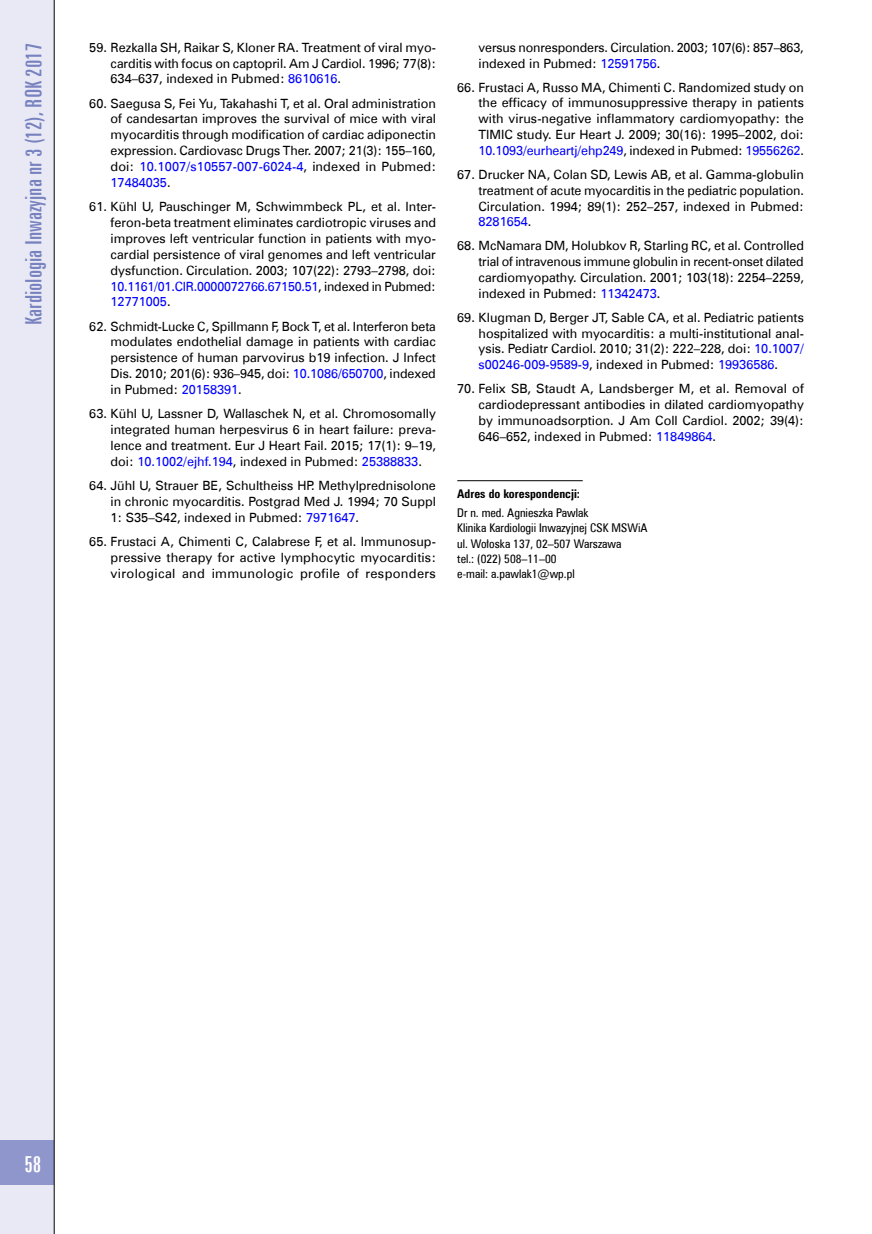
<style>
.page{position:relative;width:872px;height:1234px;background:#fff}
.page>*{position:absolute;margin:0;border:0;box-sizing:border-box;transform-origin:0 0}
.t1{font:22.5px "Zurich X Cn EU";color:#7882bf;scale:1.07 1}
.t2{font:22.5px "Zurich X Cn EU";color:#fff;scale:1.07 1}
.t3{font:12.75px/15.9px "Zurich EU";color:#000;text-align:justify}
.t4{font:12px/15px "Zurich Cn EU";color:#000}
.t5{font:700 12px "Zurich Cn EU";color:#000}
.s1{color:#00f}
</style>
<div class="page">
<div style="left:0;top:0;width:54px;height:1233px;background:#e9e9f6"></div>
<div style="left:0;top:1140px;width:54px;height:44px;background:#8f96cb"></div>
<hr style="left:54px;top:0;width:1px;height:1233px;background:#000">
<hr style="left:457px;top:480px;width:126px;height:1px;background:#000">
<h1 class="t1" style="left:20px;top:325px;width:265px;rotate:-90deg">Kardiologia Inwazyjna nr 3 (12), ROK 2017</h1>
<p class="t3" style="left:111px;top:39px;width:327px;text-indent:-21px">59. Rezkalla SH, Raikar S, Kloner RA. Treatment of viral myo&shy;carditis with focus on captopril. Am J Cardiol. 1996; 77(8):<br>634–637, indexed in Pubmed: <span class="s1">8610616</span>.</p>
<p class="t3" style="left:111px;top:95px;width:327px;text-indent:-21px">60. Saegusa S, Fei Yu, Takahashi T, et al. Oral administration of candesartan improves the survival of mice with viral myocarditis through modification of cardiac adiponectin expression. Cardiovasc Drugs Ther. 2007; 21(3): 155–160, doi: <span class="s1">10.1007/s10557-007-6024-4</span>, indexed in Pubmed:<br><span class="s1">17484035</span>.</p>
<p class="t3" style="left:111px;top:198px;width:327px;text-indent:-21px">61. Kühl U, Pauschinger M, Schwimmbeck PL, et al. Inter&shy;feron-beta treatment eliminates cardiotropic viruses and improves left ventricular function in patients with myo&shy;cardial persistence of viral genomes and left ventricular dysfunction. Circulation. 2003; 107(22): 2793–2798, doi:<br><span class="s1">10.1161/01.CIR.0000072766.67150.51</span>, indexed in Pubmed:<br><span class="s1">12771005</span>.</p>
<p class="t3" style="left:111px;top:318px;width:327px;text-indent:-21px">62. Schmidt-Lucke C, Spillmann F, Bock T, et al. Interferon beta modulates endothelial damage in patients with cardiac persistence of human parvovirus b19 infection. J Infect Dis. 2010; 201(6): 936–945, doi: <span class="s1">10.1086/650700</span>, indexed in Pubmed: <span class="s1">20158391</span>.</p>
<p class="t3" style="left:111px;top:405px;width:327px;text-indent:-21px">63. Kühl U, Lassner D, Wallaschek N, et al. Chromosomally integrated human herpesvirus 6 in heart failure: preva&shy;lence and treatment. Eur J Heart Fail. 2015; 17(1): 9–19, doi: <span class="s1">10.1002/ejhf.194</span>, indexed in Pubmed: <span class="s1">25388833</span>.</p>
<p class="t3" style="left:111px;top:477px;width:327px;text-indent:-21px">64. Jühl U, Strauer BE, Schultheiss HP. Methylprednisolone in chronic myocarditis. Postgrad Med J. 1994; 70 Suppl 1: S35–S42, indexed in Pubmed: <span class="s1">7971647</span>.</p>
<p class="t3" style="left:111px;top:533px;width:327px;text-indent:-21px">65. Frustaci A, Chimenti C, Calabrese F, et al. Immunosup&shy;pressive therapy for active lymphocytic myocarditis: virological and immunologic profile of responders</p>
<p class="t3" style="left:478px;top:39px;width:327px">versus nonresponders. Circulation. 2003; 107(6): 857–863, indexed in Pubmed: <span class="s1">12591756</span>.</p>
<p class="t3" style="left:478px;top:79px;width:327px;text-indent:-21px">66. Frustaci A, Russo MA, Chimenti C. Randomized study on the efficacy of immunosuppressive therapy in patients with virus-negative inflammatory cardiomyopathy: the TIMIC study. Eur Heart J. 2009; 30(16): 1995–2002, doi:<br><span class="s1">10.1093/eurheartj/ehp249</span>, indexed in Pubmed: <span class="s1">19556262</span>.</p>
<p class="t3" style="left:478px;top:166px;width:327px;text-indent:-21px">67. Drucker NA, Colan SD, Lewis AB, et al. Gamma-globulin treatment of acute myocarditis in the pediatric population.<br>Circulation. 1994; 89(1): 252–257, indexed in Pubmed:<br><span class="s1">8281654</span>.</p>
<p class="t3" style="left:478px;top:238px;width:327px;text-indent:-21px">68. McNamara DM, Holubkov R, Starling RC, et al. Controlled trial of intravenous immune globulin in recent-onset dilated cardiomyopathy. Circulation. 2001; 103(18): 2254–2259, indexed in Pubmed: <span class="s1">11342473</span>.</p>
<p class="t3" style="left:478px;top:309px;width:327px;text-indent:-21px">69. Klugman D, Berger JT, Sable CA, et al. Pediatric patients hospitalized with myocarditis: a multi-institutional anal&shy;ysis. Pediatr Cardiol. 2010; 31(2): 222–228, doi: <span class="s1">10.1007/ s00246-009-9589-9</span>, indexed in Pubmed: <span class="s1">19936586</span>.</p>
<p class="t3" style="left:478px;top:381px;width:327px;text-indent:-21px">70. Felix SB, Staudt A, Landsberger M, et al. Removal of cardiodepressant antibodies in dilated cardiomyopathy by immunoadsorption. J Am Coll Cardiol. 2002; 39(4):<br>646–652, indexed in Pubmed: <span class="s1">11849864</span>.</p>
<p class="t5" style="left:457px;top:486px;width:124px">Adres do korespondencji:</p>
<p class="t4" style="left:457px;top:505px;width:192px">Dr n. med. Agnieszka Pawlak<br>Klinika Kardiologii Inwazyjnej CSK MSWiA ul. Wołoska 137, 02–507 Warszawa<br>tel.: (022) 508–11–00<br>e-mail: a.pawlak1@wp.pl</p>
<h1 class="t2" style="left:24px;top:1150px;width:17px">58</h1>
</div>
